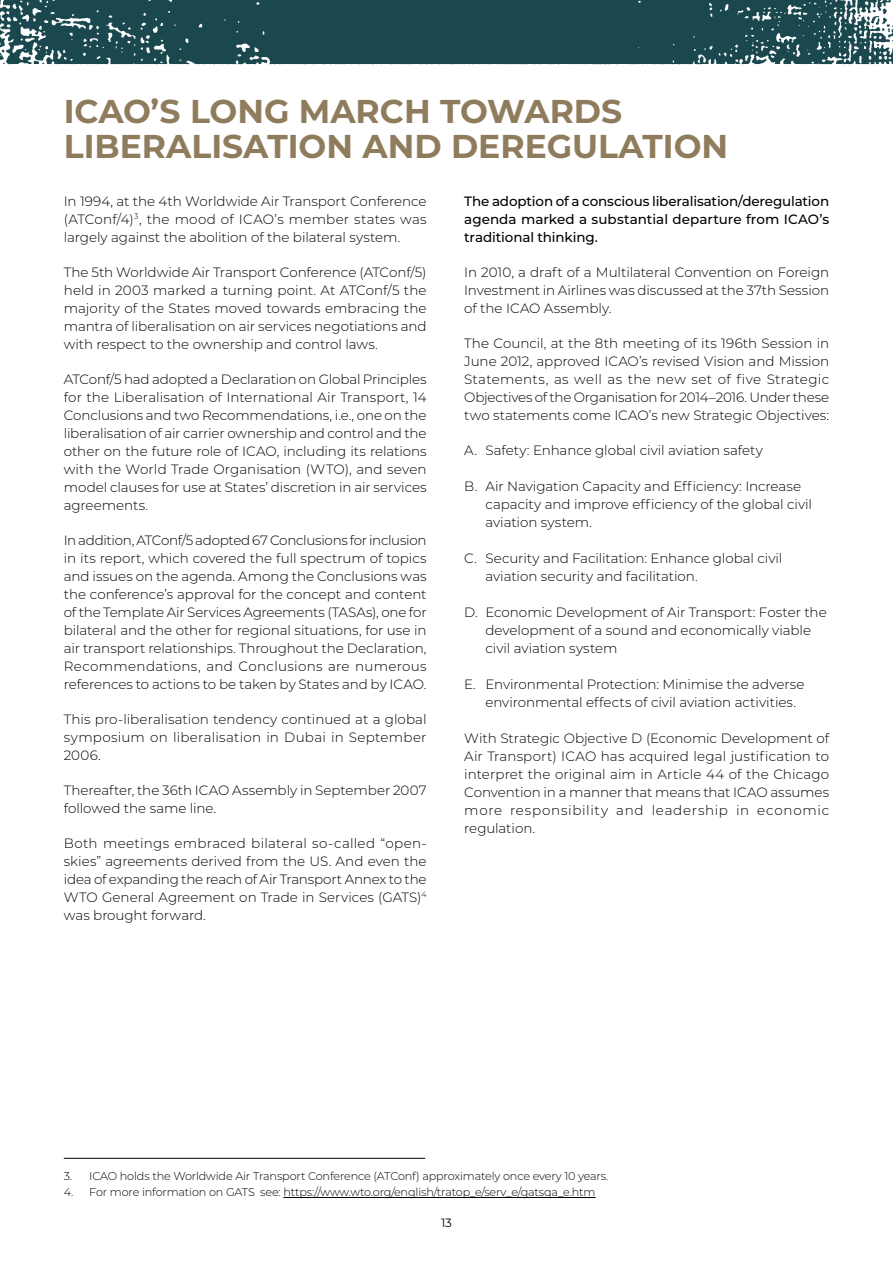
<style>
.page{position:relative;width:893px;height:1263px;background:#fff}
.page>*{position:absolute;margin:0;border:0;box-sizing:border-box;transform-origin:0 0}
.t1{font:700 33px/34.5px "Montserrat";color:#8f7c5c}
.t2{font:300 13.5px/18px "Montserrat";letter-spacing:-.005em;color:#000;text-align:justify}
.t3{font:500 13.5px/18px "Montserrat";letter-spacing:-.005em;color:#000;text-align:justify}
.t4{font:12px "Montserrat";color:#000}
.t5{font:300 11.25px "Montserrat";letter-spacing:-.015em;color:#000}
</style>
<div class="page">
<img style="left:0;top:0;width:893px;height:65px">
<hr style="left:64px;top:1158px;width:361px;height:1px;background:#000">
<hr style="left:283px;top:1197px;width:313px;height:1px;background:#000">
<h1 class="t1" style="left:64px;top:92px;width:666px">ICAO’S LONG MARCH TOWARDS<br>LIBERALISATION AND DEREGULATION</h1>
<p class="t2" style="left:64px;top:192px;width:364px">In 1994, at the 4th Worldwide Air Transport Conference (ATConf/4)<sup>3</sup>, the mood of ICAO’s member states was largely against the abolition of the bilateral system.</p>
<p class="t2" style="left:64px;top:263px;width:364px">The 5th Worldwide Air Transport Conference (ATConf/5) held in 2003 marked a turning point. At ATConf/5 the majority of the States moved towards embracing the mantra of liberalisation on air services negotiations and with respect to the ownership and control laws.</p>
<p class="t2" style="left:64px;top:370px;width:364px">ATConf/5 had adopted a Declaration on Global Principles for the Liberalisation of International Air Transport, 14<br>Conclusions and two Recommendations, i.e., one on the liberalisation of air carrier ownership and control and the other on the future role of ICAO, including its relations with the World Trade Organisation (WTO), and seven model clauses for use at States’ discretion in air services agreements.</p>
<p class="t2" style="left:64px;top:531px;width:364px">In addition, ATConf/5 adopted 67 Conclusions for inclusion in its report, which covered the full spectrum of topics and issues on the agenda. Among the Conclusions was the conference’s approval for the concept and content of the Template Air Services Agreements (TASAs), one for bilateral and the other for regional situations, for use in air transport relationships. Throughout the Declaration, Recommendations, and Conclusions are numerous references to actions to be taken by States and by ICAO.</p>
<p class="t2" style="left:64px;top:710px;width:364px">This pro-liberalisation tendency continued at a global symposium on liberalisation in Dubai in September 2006.</p>
<p class="t2" style="left:64px;top:781px;width:364px">Thereafter, the 36th ICAO Assembly in September 2007 followed the same line.</p>
<p class="t2" style="left:64px;top:834px;width:364px">Both meetings embraced bilateral so-called “open&shy;skies” agreements derived from the US. And even the idea of expanding the reach of Air Transport Annex to the WTO General Agreement on Trade in Services (GATS)<sup>4 </sup>was brought forward.</p>
<p class="t3" style="left:464px;top:191px;width:366px">The adoption of a conscious liberalisation/deregulation agenda marked a substantial departure from ICAO’s traditional thinking.</p>
<p class="t2" style="left:464px;top:263px;width:366px">In 2010, a draft of a Multilateral Convention on Foreign Investment in Airlines was discussed at the 37th Session of the ICAO Assembly.</p>
<p class="t2" style="left:464px;top:334px;width:366px">The Council, at the 8th meeting of its 196th Session in June 2012, approved ICAO’s revised Vision and Mission Statements, as well as the new set of five Strategic Objectives of the Organisation for 2014–2016. Under these two statements come ICAO’s new Strategic Objectives:</p>
<p class="t2" style="left:464px;top:441px;width:300px">A. Safety: Enhance global civil aviation safety</p>
<p class="t2" style="left:485px;top:477px;width:328px;text-align:left;text-indent:-21px">B. Air Navigation Capacity and Efficiency: Increase capacity and improve efficiency of the global civil aviation system.</p>
<p class="t2" style="left:485px;top:549px;width:298px;text-indent:-21px">C. Security and Facilitation: Enhance global civil aviation security and facilitation.</p>
<p class="t2" style="left:485px;top:603px;width:343px;text-align:left;text-indent:-21px">D. Economic Development of Air Transport: Foster the development of a sound and economically viable civil aviation system</p>
<p class="t2" style="left:485px;top:675px;width:320px;text-indent:-21px">E. Environmental Protection: Minimise the adverse environmental effects of civil aviation activities.</p>
<p class="t2" style="left:464px;top:729px;width:366px">With Strategic Objective D (Economic Development of Air Transport) ICAO has acquired legal justification to interpret the original aim in Article 44 of the Chicago Convention in a manner that means that ICAO assumes more responsibility and leadership in economic regulation.</p>
<p class="t5" style="left:64px;top:1168px;width:546px">3. ICAO holds the Worldwide Air Transport Conference (ATConf) approximately once every 10 years.</p>
<p class="t5" style="left:64px;top:1185px;width:533px">4. For more information on GATS see: https://www.wto.org/english/tratop_e/serv_e/gatsqa_e.htm</p>
<p class="t4" style="left:441px;top:1214px;width:12px">13</p>
</div>
